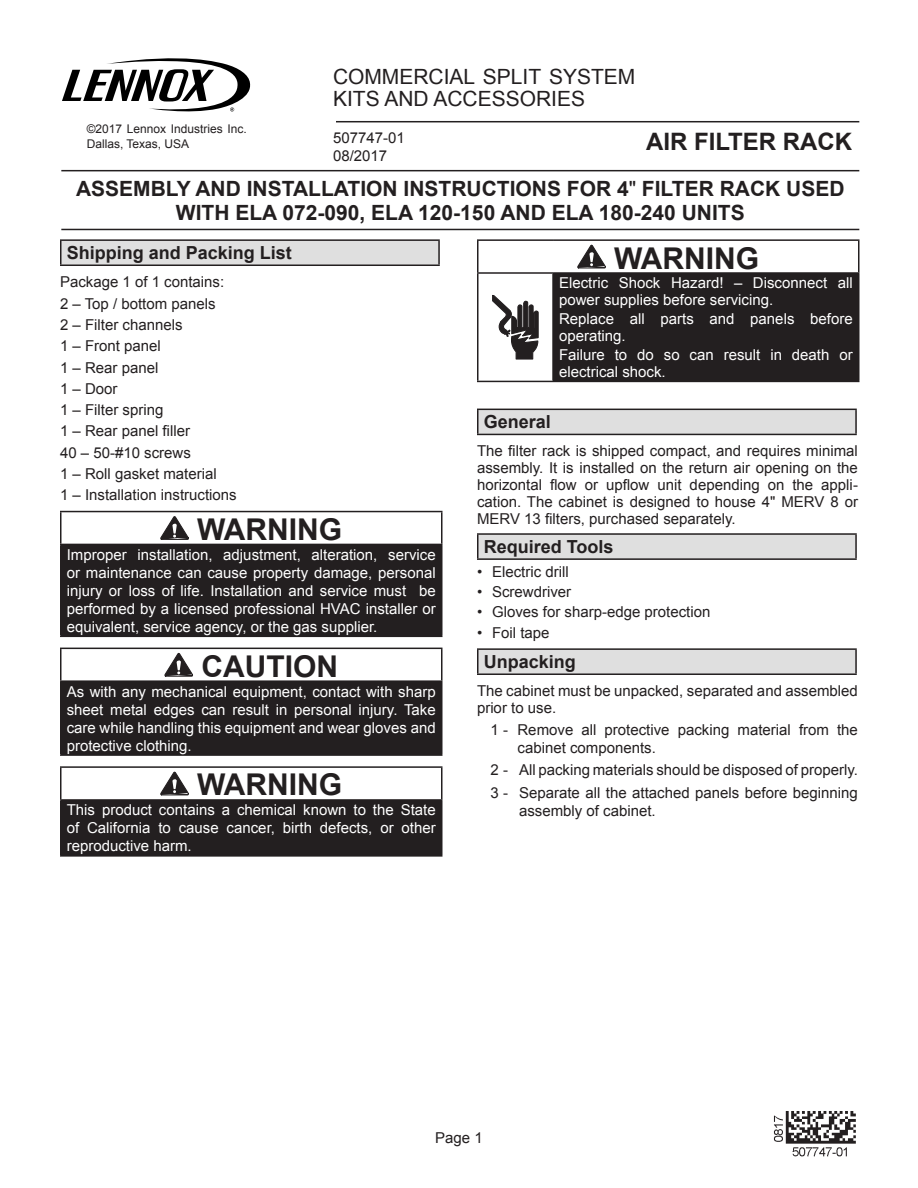
<style>
.page{position:relative;width:918px;height:1188px;background:#fff}
.page>*{position:absolute;margin:0;border:0;box-sizing:border-box;transform-origin:0 0}
.WARNING_20pt{font:700 30px "Arial";color:#231f20}
.t1{font:700 24px "Arial";color:#231f20}
.Kit_Usage{font:700 21px/24px "Arial";color:#231f20;text-align:center}
.Kits___Accessories{font:21px/22.5px "Arial";color:#231f20}
.step_title_gray_no_a{font:700 18px "Arial";color:#231f20}
.paragraph{font:15px/16.8px "Arial";color:#231f20}
.White_10pt{font:15px/18px "Arial";color:#fff;text-align:justify}
.Page_Number{font:15px "Arial";color:#231f20}
.t2{font:12px/15px "Arial";color:#231f20}
.s1{font-weight:400}
</style>
<div class="page">
<svg style="left:62px;top:58px;width:189px;height:54px"></svg>
<div style="left:61px;top:240px;width:378px;height:25px;background:#dfdfdf"></div>
<hr style="left:60px;top:239px;width:380px;height:2px;background:#231f20">
<hr style="left:60px;top:265px;width:380px;height:1px;background:#231f20">
<hr style="left:60px;top:241px;width:2px;height:24px;background:#231f20">
<hr style="left:438px;top:241px;width:2px;height:24px;background:#231f20">
<div style="left:61px;top:544px;width:381px;height:92px;background:#231f20"></div>
<hr style="left:60px;top:511px;width:382px;height:1px;background:#231f20">
<hr style="left:60px;top:512px;width:2px;height:32px;background:#231f20">
<hr style="left:441px;top:512px;width:1px;height:32px;background:#231f20">
<hr style="left:60px;top:544px;width:382px;height:1px;background:#231f20">
<hr style="left:60px;top:545px;width:2px;height:91px;background:#231f20">
<hr style="left:60px;top:636px;width:382px;height:1px;background:#231f20">
<svg style="left:160px;top:516px;width:29px;height:24px"></svg>
<div style="left:61px;top:681px;width:381px;height:74px;background:#231f20"></div>
<hr style="left:60px;top:648px;width:382px;height:1px;background:#231f20">
<hr style="left:60px;top:649px;width:2px;height:31px;background:#231f20">
<hr style="left:441px;top:649px;width:1px;height:31px;background:#231f20">
<hr style="left:60px;top:680px;width:382px;height:2px;background:#231f20">
<hr style="left:60px;top:682px;width:2px;height:72px;background:#231f20">
<hr style="left:60px;top:754px;width:382px;height:2px;background:#231f20">
<svg style="left:164px;top:652px;width:29px;height:25px"></svg>
<div style="left:61px;top:800px;width:381px;height:56px;background:#231f20"></div>
<hr style="left:60px;top:766px;width:382px;height:2px;background:#231f20">
<hr style="left:60px;top:768px;width:2px;height:31px;background:#231f20">
<hr style="left:441px;top:768px;width:1px;height:31px;background:#231f20">
<hr style="left:60px;top:799px;width:382px;height:2px;background:#231f20">
<hr style="left:60px;top:801px;width:2px;height:54px;background:#231f20">
<hr style="left:60px;top:855px;width:382px;height:2px;background:#231f20">
<svg style="left:160px;top:771px;width:29px;height:25px"></svg>
<div style="left:553px;top:273px;width:306px;height:108px;background:#231f20"></div>
<hr style="left:477px;top:239px;width:76px;height:2px;background:#231f20">
<hr style="left:477px;top:241px;width:1px;height:31px;background:#231f20">
<hr style="left:553px;top:239px;width:306px;height:2px;background:#231f20">
<hr style="left:858px;top:241px;width:2px;height:31px;background:#231f20">
<hr style="left:477px;top:272px;width:76px;height:2px;background:#231f20">
<hr style="left:477px;top:274px;width:1px;height:107px;background:#231f20">
<hr style="left:553px;top:272px;width:306px;height:2px;background:#231f20">
<hr style="left:552px;top:274px;width:2px;height:107px;background:#231f20">
<hr style="left:858px;top:274px;width:2px;height:107px;background:#231f20">
<hr style="left:477px;top:381px;width:76px;height:1px;background:#231f20">
<hr style="left:553px;top:381px;width:306px;height:1px;background:#231f20">
<svg style="left:577px;top:244px;width:29px;height:25px"></svg>
<svg style="left:492px;top:295px;width:47px;height:65px"></svg>
<div style="left:478px;top:409px;width:378px;height:25px;background:#dfdfdf"></div>
<hr style="left:477px;top:409px;width:380px;height:1px;background:#231f20">
<hr style="left:477px;top:434px;width:380px;height:1px;background:#231f20">
<svg style="left:477px;top:410px;width:1px;height:24px"></svg>
<hr style="left:855px;top:410px;width:2px;height:24px;background:#231f20">
<div style="left:478px;top:534px;width:378px;height:25px;background:#dfdfdf"></div>
<hr style="left:477px;top:533px;width:380px;height:2px;background:#231f20">
<hr style="left:477px;top:558px;width:380px;height:2px;background:#231f20">
<svg style="left:477px;top:535px;width:1px;height:23px"></svg>
<hr style="left:855px;top:535px;width:2px;height:23px;background:#231f20">
<div style="left:478px;top:649px;width:378px;height:25px;background:#dfdfdf"></div>
<hr style="left:477px;top:648px;width:380px;height:2px;background:#231f20">
<hr style="left:477px;top:673px;width:380px;height:2px;background:#231f20">
<svg style="left:477px;top:650px;width:1px;height:23px"></svg>
<hr style="left:855px;top:650px;width:2px;height:23px;background:#231f20">
<hr style="left:336px;top:121px;width:523px;height:1px;background:#231f20">
<hr style="left:61px;top:170px;width:798px;height:1px;background:#231f20">
<hr style="left:61px;top:229px;width:798px;height:1px;background:#231f20">
<img style="left:773px;top:1111px;width:83px;height:46px">
<p class="Kits___Accessories" style="left:333px;top:65px;width:304px">COMMERCIAL SPLIT SYSTEM<br>KITS AND ACCESSORIES</p>
<p class="paragraph" style="left:333px;top:130px;width:73px">507747-01</p>
<p class="paragraph" style="left:333px;top:148px;width:56px">08/2017</p>
<p class="t2" style="left:87px;top:121px;width:162px">©2017 Lennox Industries Inc.<br>Dallas, Texas, USA</p>
<p class="t1" style="left:646px;top:125px;width:208px">AIR FILTER RACK</p>
<p class="Kit_Usage" style="left:76px;top:177px;width:770px">ASSEMBLY AND INSTALLATION INSTRUCTIONS FOR 4<span class="s1">"</span> FILTER RACK USED<br>WITH ELA 072-090, ELA 120-150 AND ELA 180-240 UNITS</p>
<p class="step_title_gray_no_a" style="left:67px;top:241px;width:227px">Shipping and Packing List</p>
<p class="paragraph" style="left:60px;top:274px;width:166px">Package 1 of 1 contains:</p>
<p class="paragraph" style="left:60px;top:295px;width:157px">2 – Top / bottom panels</p>
<p class="paragraph" style="left:60px;top:316px;width:124px">2 – Filter channels</p>
<p class="paragraph" style="left:60px;top:338px;width:102px">1 – Front panel</p>
<p class="paragraph" style="left:60px;top:359px;width:100px">1 – Rear panel</p>
<p class="paragraph" style="left:60px;top:380px;width:59px">1 – Door</p>
<p class="paragraph" style="left:60px;top:402px;width:105px">1 – Filter spring</p>
<p class="paragraph" style="left:60px;top:423px;width:132px">1 – Rear panel filler</p>
<p class="paragraph" style="left:60px;top:444px;width:132px">40 – 50-#10 screws</p>
<p class="paragraph" style="left:60px;top:465px;width:158px">1 – Roll gasket material</p>
<p class="paragraph" style="left:60px;top:487px;width:178px">1 – Installation instructions</p>
<p class="WARNING_20pt" style="left:197px;top:509px;width:146px">WARNING</p>
<p class="White_10pt" style="left:67px;top:546px;width:370px">Improper installation, adjustment, alteration, service or maintenance can cause property damage, personal injury or loss of life. Installation and service must be performed by a licensed professional HVAC installer or equivalent, service agency, or the gas supplier.</p>
<p class="WARNING_20pt" style="left:201px;top:646px;width:138px">CAUTION</p>
<p class="White_10pt" style="left:67px;top:682px;width:370px">As with any mechanical equipment, contact with sharp sheet metal edges can result in personal injury. Take care while handling this equipment and wear gloves and protective clothing.</p>
<p class="WARNING_20pt" style="left:197px;top:765px;width:146px">WARNING</p>
<p class="White_10pt" style="left:67px;top:801px;width:371px">This product contains a chemical known to the State of California to cause cancer, birth defects, or other reproductive harm.</p>
<p class="WARNING_20pt" style="left:614px;top:238px;width:146px">WARNING</p>
<p class="White_10pt" style="left:559px;top:275px;width:295px;line-height:16.5px">Electric Shock Hazard! – Disconnect all power supplies before servicing.</p>
<p class="White_10pt" style="left:559px;top:311px;width:295px;line-height:16.5px">Replace all parts and panels before operating.</p>
<p class="White_10pt" style="left:559px;top:347px;width:295px;line-height:16.5px">Failure to do so can result in death or electrical shock.</p>
<p class="step_title_gray_no_a" style="left:484px;top:410px;width:69px">General</p>
<p class="paragraph" style="left:477px;top:443px;width:383px;text-align:justify">The filter rack is shipped compact, and requires minimal assembly. It is installed on the return air opening on the horizontal flow or upflow unit depending on the appli&shy;cation. The cabinet is designed to house 4" MERV 8 or MERV 13 filters, purchased separately.</p>
<p class="step_title_gray_no_a" style="left:484px;top:535px;width:131px">Required Tools</p>
<p class="paragraph" style="left:477px;top:563px;width:93px">• Electric drill</p>
<p class="paragraph" style="left:477px;top:584px;width:96px">• Screwdriver</p>
<p class="paragraph" style="left:477px;top:604px;width:235px">• Gloves for sharp-edge protection</p>
<p class="paragraph" style="left:477px;top:624px;width:74px">• Foil tape</p>
<p class="step_title_gray_no_a" style="left:484px;top:650px;width:94px">Unpacking</p>
<p class="paragraph" style="left:477px;top:683px;width:382px">The cabinet must be unpacked, separated and assembled prior to use.</p>
<p class="paragraph" style="left:518px;top:721px;width:342px;line-height:18px;text-indent:-27px">1 - Remove all protective packing material from the cabinet components.</p>
<p class="paragraph" style="left:490px;top:762px;width:369px">2 - All packing materials should be disposed of properly.</p>
<p class="paragraph" style="left:519px;top:784px;width:340px;line-height:18px;text-indent:-28px">3 - Separate all the attached panels before beginning assembly of cabinet.</p>
<p class="Page_Number" style="left:435px;top:1128px;width:49px">Page 1</p>
</div>
